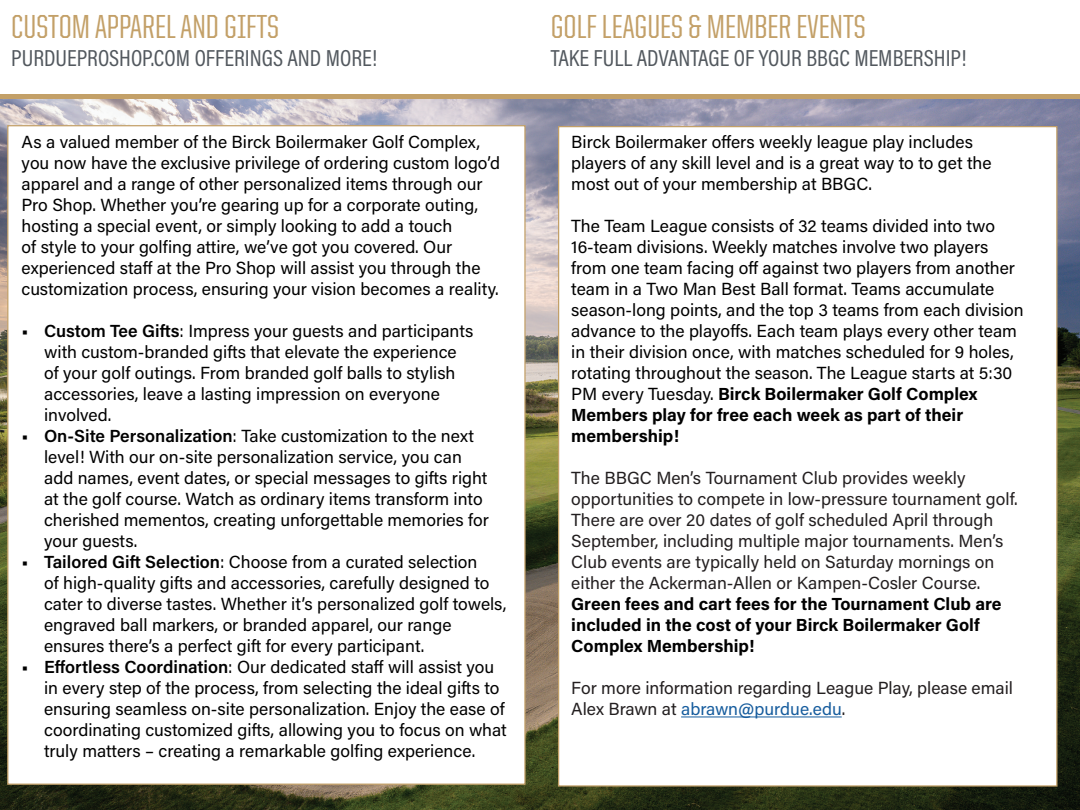
<style>
.page{position:relative;width:1080px;height:810px;background:#fff}
.page>*{position:absolute;margin:0;border:0;box-sizing:border-box;transform-origin:0 0}
.t1{font:500 33.38px "United Sans Cond";color:#c3a068}
.t2{font:23.38px "Acumin Pro Cond";color:#52585e}
.t3{font:17.5px/21px "Acumin Pro";color:#000}
.t4{font:17.5px/21px "Acumin Pro";color:#231f20}
.t5{font:700 17.5px/21px "Acumin Pro";color:#000}
.s1{font-weight:600}
.s2{font-weight:700}
.s3{color:#175d9e}
</style>
<div class="page">
<div style="left:0;top:94px;width:1080px;height:7px;background:#c3a068"></div>
<img style="left:0;top:99px;width:1080px;height:711px">
<div style="left:558px;top:126px;width:500px;height:661px;background:#fff;border:1px solid #c3a068"></div>
<div style="left:7px;top:125px;width:519px;height:660px;background:#fff;border:1px solid #c3a068"></div>
<hr style="left:681px;top:717px;width:161px;height:1px;background:#175d9e">
<h1 class="t1" style="left:11px;top:9px;width:269px">CUSTOM APPAREL AND GIFTS</h1>
<h2 class="t2" style="left:11px;top:43px;width:367px">PURDUEPROSHOP.COM OFFERINGS AND MORE!</h2>
<p class="t3" style="left:22px;top:131px;width:480px">As a valued member of the Birck Boilermaker Golf Complex, you now have the exclusive privilege of ordering custom logo’d apparel and a range of other personalized items through our Pro Shop. Whether you’re gearing up for a corporate outing, hosting a special event, or simply looking to add a touch<br>of style to your golfing attire, we’ve got you covered. Our experienced staff at the Pro Shop will assist you through the customization process, ensuring your vision becomes a reality.</p>
<p class="t3" style="left:44px;top:320px;width:431px;text-indent:-23px"><span class="s1">• Custom Tee Gifts</span>: Impress your guests and participants with custom-branded gifts that elevate the experience of your golf outings. From branded golf balls to stylish accessories, leave a lasting impression on everyone involved.</p>
<p class="t3" style="left:44px;top:425px;width:446px;text-indent:-23px"><span class="s1">• On-Site Personalization</span>: Take customization to the next level! With our on-site personalization service, you can add names, event dates, or special messages to gifts right at the golf course. Watch as ordinary items transform into cherished mementos, creating unforgettable memories for your guests.</p>
<p class="t3" style="left:44px;top:551px;width:464px;text-indent:-23px"><span class="s1">• Tailored Gift Selection</span>: Choose from a curated selection<br>of high-quality gifts and accessories, carefully designed to cater to diverse tastes. Whether it’s personalized golf towels, engraved ball markers, or branded apparel, our range ensures there’s a perfect gift for every participant.</p>
<p class="t3" style="left:44px;top:656px;width:464px;text-indent:-23px"><span class="s1">• Effortless Coordination</span>: Our dedicated staff will assist you in every step of the process, from selecting the ideal gifts to ensuring seamless on-site personalization. Enjoy the ease of coordinating customized gifts, allowing you to focus on what truly matters – creating a remarkable golfing experience.</p>
<h1 class="t1" style="left:551px;top:9px;width:316px">GOLF LEAGUES &amp; MEMBER EVENTS</h1>
<h2 class="t2" style="left:551px;top:43px;width:417px">TAKE FULL ADVANTAGE OF YOUR BBGC MEMBERSHIP!</h2>
<p class="t3" style="left:571px;top:131px;width:422px">Birck Boilermaker offers weekly league play includes players of any skill level and is a great way to to get the most out of your membership at BBGC.</p>
<p class="t3" style="left:571px;top:215px;width:454px">The Team League consists of 32 teams divided into two 16-team divisions. Weekly matches involve two players from one team facing off against two players from another team in a Two Man Best Ball format. Teams accumulate season-long points, and the top 3 teams from each division advance to the playoffs. Each team plays every other team in their division once, with matches scheduled for 9 holes, rotating throughout the season. The League starts at 5:30<br>PM every Tuesday. <span class="s2">Birck Boilermaker Golf Complex Members play for free each week as part of their membership!</span></p>
<p class="t4" style="left:571px;top:467px;width:448px">The BBGC Men’s Tournament Club provides weekly opportunities to compete in low-pressure tournament golf.<br>There are over 20 dates of golf scheduled April through September, including multiple major tournaments. Men’s Club events are typically held on Saturday mornings on either the Ackerman-Allen or Kampen-Cosler Course.</p>
<p class="t5" style="left:571px;top:593px;width:432px">Green fees and cart fees for the Tournament Club are included in the cost of your Birck Boilermaker Golf<br>Complex Membership!</p>
<p class="t4" style="left:571px;top:677px;width:443px">For more information regarding League Play, please email<br>Alex Brawn at <span class="s3">abrawn@purdue.edu</span>.</p>
</div>
